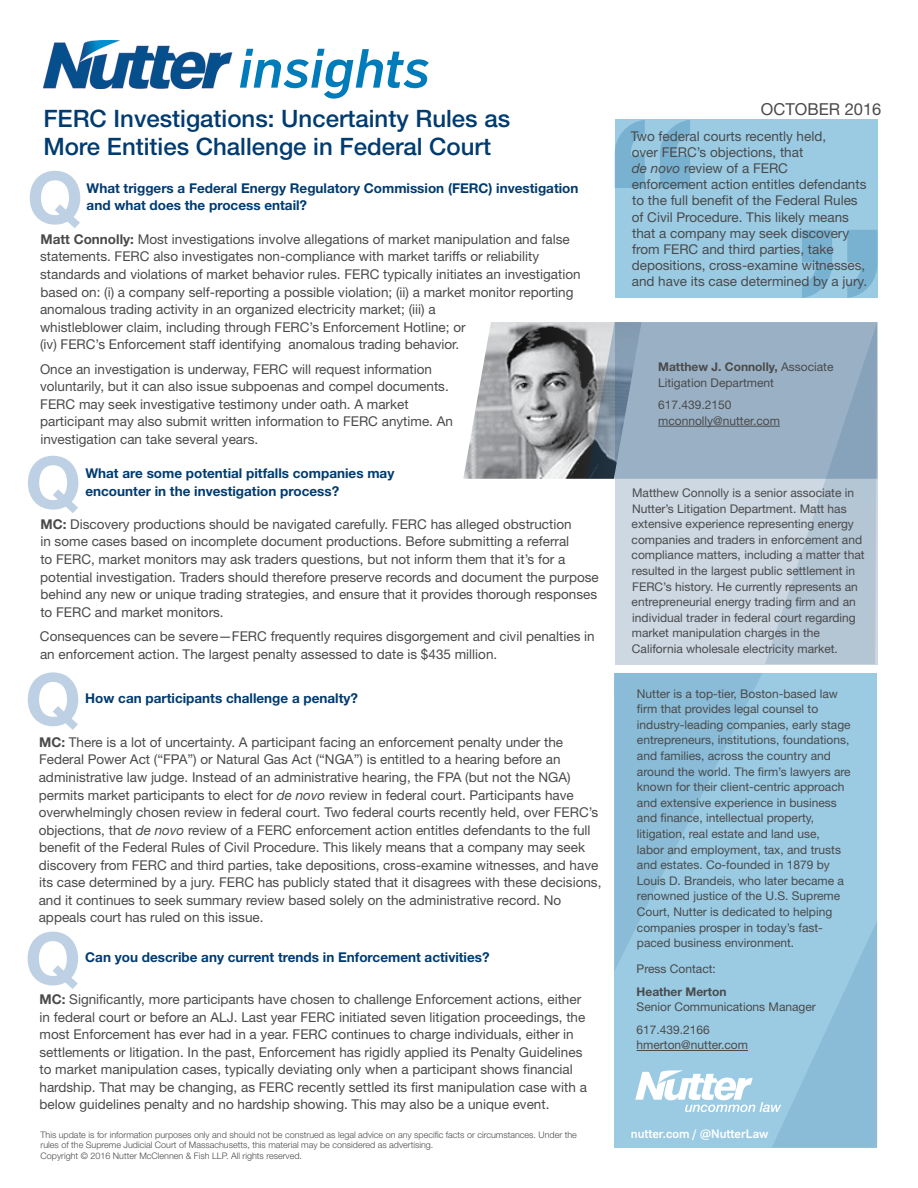
<style>
.page{position:relative;width:918px;height:1188px;background:#fff}
.page>*{position:absolute;margin:0;border:0;box-sizing:border-box;transform-origin:0 0}
.t1{font:italic 500 54px "Flama";color:#007cba}
.t2{font:500 24px/28.8px "Helvetica Neue LT Std";color:#003b70}
.t3{font:16.5px "Helvetica Neue LT Std";color:#4a4a4b}
.t4{font:13.5px/17.5px "Helvetica Neue LT Std";color:#4a4a4b}
.t5{font:700 13.5px/17.5px "Helvetica Neue LT Std";color:#003b70}
.t6{font:12px/15.6px "Helvetica Neue LT Std";color:#4a4a4b}
.t7{font:500 12px "Flama";color:#fff}
.t8{font:700 12px "Helvetica Neue LT Std";color:#4a4a4b}
.t9{font:300 9px/10.8px "Helvetica Neue LT Std";color:#4a4a4b}
.s1{font-weight:700}
.s2{font-style:italic}
</style>
<div class="page">
<img style="left:463px;top:322px;width:124px;height:157px">
<div style="left:615px;top:322px;width:263px;height:342px;background:#cdd8e2"></div>
<div style="left:614px;top:673px;width:263px;height:475px;background:#9acbe3"></div>
<svg style="left:615px;top:120px;width:263px;height:178px;background:#95c7e0"></svg>
<img style="left:43px;top:41px;width:190px;height:48px">
<svg style="left:587px;top:322px;width:178px;height:157px;background:#94a9bb"></svg>
<svg style="left:615px;top:673px;width:147px;height:296px;fill:#8abcd7"></svg>
<svg style="left:765px;top:322px;width:113px;height:342px"></svg>
<svg style="left:30px;top:171px;width:50px;height:57px"></svg>
<svg style="left:28px;top:456px;width:50px;height:57px"></svg>
<svg style="left:28px;top:672px;width:50px;height:58px"></svg>
<svg style="left:28px;top:932px;width:50px;height:57px"></svg>
<svg style="left:635px;top:920px;width:243px;height:227px"></svg>
<hr style="left:658px;top:426px;width:122px;height:1px;background:#4a4a4b">
<h1 class="t1" style="left:238px;top:29px;width:193px">insights</h1>
<h2 class="t2" style="left:43px;top:103px;width:468px">FERC Investigations: Uncertainty Rules as<br>More Entities Challenge in Federal Court</h2>
<p class="t5" style="left:87px;top:179px;width:493px">What triggers a Federal Energy Regulatory Commission (FERC) investigation and what does the process entail?</p>
<p class="t4" style="left:40px;top:230px;width:542px"><span class="s1">Matt Connolly:</span> Most investigations involve allegations of market manipulation and false statements. FERC also investigates non-compliance with market tariffs or reliability standards and violations of market behavior rules. FERC typically initiates an investigation based on: (i) a company self-reporting a possible violation; (ii) a market monitor reporting anomalous trading activity in an organized electricity market; (iii) a<br>whistleblower claim, including through FERC’s Enforcement Hotline; or<br>(iv) FERC’s Enforcement staff identifying anomalous trading behavior.</p>
<p class="t4" style="left:40px;top:360px;width:415px">Once an investigation is underway, FERC will request information voluntarily, but it can also issue subpoenas and compel documents.<br>FERC may seek investigative testimony under oath. A market participant may also submit written information to FERC anytime. An investigation can take several years.</p>
<p class="t5" style="left:85px;top:464px;width:310px">What are some potential pitfalls companies may encounter in the investigation process?</p>
<p class="t4" style="left:40px;top:515px;width:560px"><span class="s1">MC:</span> Discovery productions should be navigated carefully. FERC has alleged obstruction<br>in some cases based on incomplete document productions. Before submitting a referral<br>to FERC, market monitors may ask traders questions, but not inform them that it’s for a potential investigation. Traders should therefore preserve records and document the purpose behind any new or unique trading strategies, and ensure that it provides thorough responses to FERC and market monitors.</p>
<p class="t4" style="left:40px;top:627px;width:556px">Consequences can be severe—FERC frequently requires disgorgement and civil penalties in an enforcement action. The largest penalty assessed to date is $435 million.</p>
<p class="t5" style="left:85px;top:689px;width:274px">How can participants challenge a penalty?</p>
<p class="t4" style="left:39px;top:733px;width:564px"><span class="s1">MC:</span> There is a lot of uncertainty. A participant facing an enforcement penalty under the Federal Power Act (“FPA”) or Natural Gas Act (“NGA”) is entitled to a hearing before an administrative law judge. Instead of an administrative hearing, the FPA (but not the NGA) permits market participants to elect for <span class="s2">de novo</span> review in federal court. Participants have overwhelmingly chosen review in federal court. Two federal courts recently held, over FERC’s objections, that <span class="s2">de novo</span> review of a FERC enforcement action entitles defendants to the full benefit of the Federal Rules of Civil Procedure. This likely means that a company may seek discovery from FERC and third parties, take depositions, cross-examine witnesses, and have its case determined by a jury. FERC has publicly stated that it disagrees with these decisions, and it continues to seek summary review based solely on the administrative record. No appeals court has ruled on this issue.</p>
<p class="t5" style="left:85px;top:948px;width:406px">Can you describe any current trends in Enforcement activities?</p>
<p class="t4" style="left:40px;top:990px;width:549px"><span class="s1">MC:</span> Significantly, more participants have chosen to challenge Enforcement actions, either in federal court or before an ALJ. Last year FERC initiated seven litigation proceedings, the most Enforcement has ever had in a year. FERC continues to charge individuals, either in settlements or litigation. In the past, Enforcement has rigidly applied its Penalty Guidelines to market manipulation cases, typically deviating only when a participant shows financial hardship. That may be changing, as FERC recently settled its first manipulation case with a below guidelines penalty and no hardship showing. This may also be a unique event.</p>
<p class="t9" style="left:40px;top:1129px;width:538px">This update is for information purposes only and should not be construed as legal advice on any specific facts or circumstances. Under the rules of the Supreme Judicial Court of Massachusetts, this material may be considered as advertising.<br>Copyright © 2016 Nutter McClennen &amp; Fish LLP. All rights reserved.</p>
<p class="t3" style="left:761px;top:99px;width:122px">OCTOBER 2016</p>
<p class="t4" style="left:631px;top:127px;width:238px;line-height:16.2px">Two federal courts recently held,<br>over FERC’s objections, that<br><span class="s2">de novo</span> review of a FERC<br>enforcement action entitles defendants to the full benefit of the Federal Rules of Civil Procedure. This likely means that a company may seek discovery from FERC and third parties, take depositions, cross-examine witnesses, and have its case determined by a jury.</p>
<p class="t6" style="left:658px;top:359px;width:177px"><span class="s1">Matthew J. Connolly,</span> Associate<br>Litigation Department</p>
<p class="t6" style="left:658px;top:397px;width:123px">617.439.2150 mconnolly@nutter.com</p>
<p class="t6" style="left:632px;top:485px;width:234px">Matthew Connolly is a senior associate in Nutter’s Litigation Department. Matt has extensive experience representing energy companies and traders in enforcement and compliance matters, including a matter that resulted in the largest public settlement in FERC’s history. He currently represents an entrepreneurial energy trading firm and an individual trader in federal court regarding market manipulation charges in the California wholesale electricity market.</p>
<p class="t6" style="left:637px;top:685px;width:215px">Nutter is a top-tier, Boston-based law firm that provides legal counsel to industry-leading companies, early stage entrepreneurs, institutions, foundations, and families, across the country and around the world. The firm’s lawyers are known for their client-centric approach and extensive experience in business and finance, intellectual property, litigation, real estate and land use,<br>labor and employment, tax, and trusts and estates. Co-founded in 1879 by Louis D. Brandeis, who later became a renowned justice of the U.S. Supreme Court, Nutter is dedicated to helping companies prosper in today’s fast&shy;paced business environment.</p>
<p class="t6" style="left:637px;top:961px;width:81px">Press Contact:</p>
<p class="t8" style="left:637px;top:984px;width:92px">Heather Merton</p>
<p class="t6" style="left:637px;top:996px;width:181px;line-height:22.4px">Senior Communications Manager<br>617.439.2166</p>
<p class="t6" style="left:637px;top:1037px;width:113px">hmerton@nutter.com</p>
<p class="t7" style="left:631px;top:1125px;width:139px">nutter.com / @NutterLaw</p>
</div>
